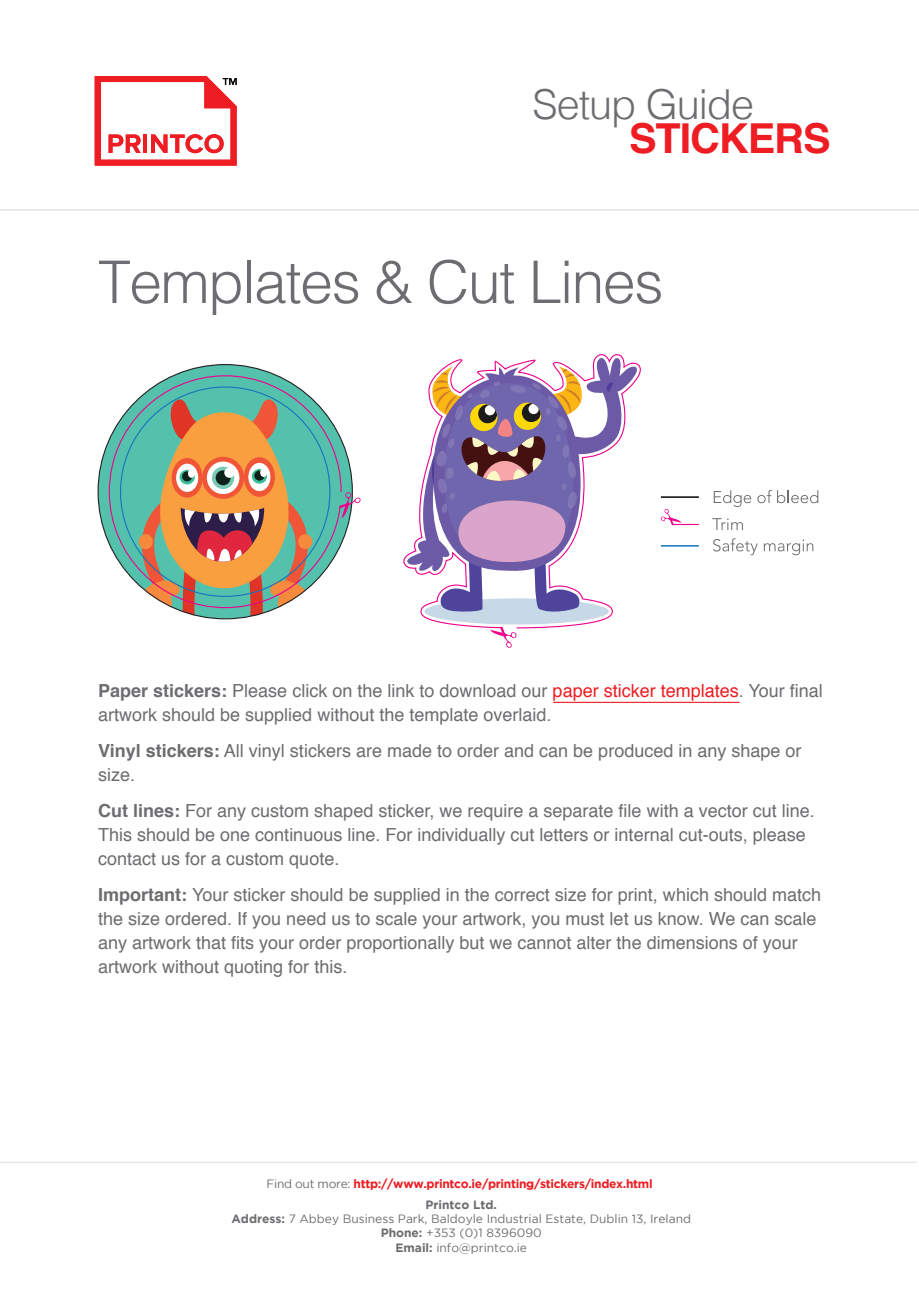
<style>
.page{position:relative;width:919px;height:1289px;background:#fff}
.page>*{position:absolute;margin:0;border:0;box-sizing:border-box;transform-origin:0 0}
.t1{font:300 58.8px "Helvetica";letter-spacing:-.025em;color:#6c6d70}
.t2{font:300 41.25px "Helvetica";letter-spacing:-.025em;color:#6c6d70}
.t3{font:700 41.25px "Helvetica";letter-spacing:-.025em;color:#ee1d23}
.t4{font:18px/24px "Helvetica";color:#6c6d70}
.t5{font:12px/14.4px "Gotham";color:#6c6d70;text-align:center}
.t6{font:700 12px/20.7px "Gotham";letter-spacing:-.025em;color:#ee1d23;text-align:center}
.s1{font-weight:700}
.s2{color:#ee1d23}
.s3{font-weight:400;color:#6c6d70}
.s4{color:#6c6d70}
</style>
<div class="page">
<svg style="left:98px;top:364px;width:254px;height:255px;background:#50af9e"></svg>
<svg style="left:173px;top:608px;width:105px;height:11px"></svg>
<hr style="left:0;top:1161px;width:916px;height:2px;background:#e6e7e9">
<svg style="left:108px;top:375px;width:234px;height:233px;background:#a2a98e"></svg>
<svg style="left:339px;top:491px;width:22px;height:27px"></svg>
<svg style="left:403px;top:354px;width:238px;height:275px"></svg>
<svg style="left:490px;top:627px;width:28px;height:21px"></svg>
<hr style="left:553px;top:701px;width:186px;height:2px;background:#ee1d23">
<svg style="left:95px;top:76px;width:142px;height:90px"></svg>
<hr style="left:0;top:209px;width:918px;height:1px;background:#e6e7e9">
<svg style="left:713px;top:490px;width:38px;height:17px"></svg>
<svg style="left:757px;top:490px;width:61px;height:13px"></svg>
<svg style="left:712px;top:518px;width:30px;height:12px"></svg>
<svg style="left:713px;top:538px;width:44px;height:17px"></svg>
<svg style="left:763px;top:539px;width:50px;height:16px"></svg>
<hr style="left:660px;top:496px;width:38px;height:2px;background:#040503">
<svg style="left:660px;top:508px;width:38px;height:17px"></svg>
<hr style="left:660px;top:545px;width:38px;height:1px;background:#1074bc">
<h2 class="t2" style="left:532px;top:69px;width:223px">Setup Guide</h2>
<h2 class="t3" style="left:629px;top:105px;width:203px">STICKERS</h2>
<h1 class="t1" style="left:98px;top:232px;width:567px">Templates &amp; Cut Lines</h1>
<p class="t4" style="left:98px;top:679px;width:726px"><span class="s1">Paper stickers:</span> Please click on the link to download our <span class="s2">paper sticker templates</span>. Your final artwork should be supplied without the template overlaid.</p>
<p class="t4" style="left:98px;top:739px;width:705px"><span class="s1">Vinyl stickers:</span> All vinyl stickers are made to order and can be produced in any shape or size.</p>
<p class="t4" style="left:98px;top:799px;width:718px"><span class="s1">Cut lines:</span> For any custom shaped sticker, we require a separate file with a vector cut line.<br>This should be one continuous line. For individually cut letters or internal cut-outs, please contact us for a custom quote.</p>
<p class="t4" style="left:98px;top:883px;width:724px"><span class="s1">Important:</span> Your sticker should be supplied in the correct size for print, which should match the size ordered. If you need us to scale your artwork, you must let us know. We can scale any artwork that fits your order proportionally but we cannot alter the dimensions of your artwork without quoting for this.</p>
<p class="t6" style="left:266px;top:1172px;width:387px"><span class="s3">Find out more:</span> http://www.printco.ie/printing/stickers/index.html<br><span class="s4">Printco Ltd.</span></p>
<p class="t5" style="left:231px;top:1211px;width:461px"><span class="s1">Address:</span> 7 Abbey Business Park, Baldoyle Industrial Estate, Dublin 13, Ireland<br><span class="s1">Phone:</span> +353 (0)1 8396090<br><span class="s1">Email:</span> info@printco.ie</p>
</div>
